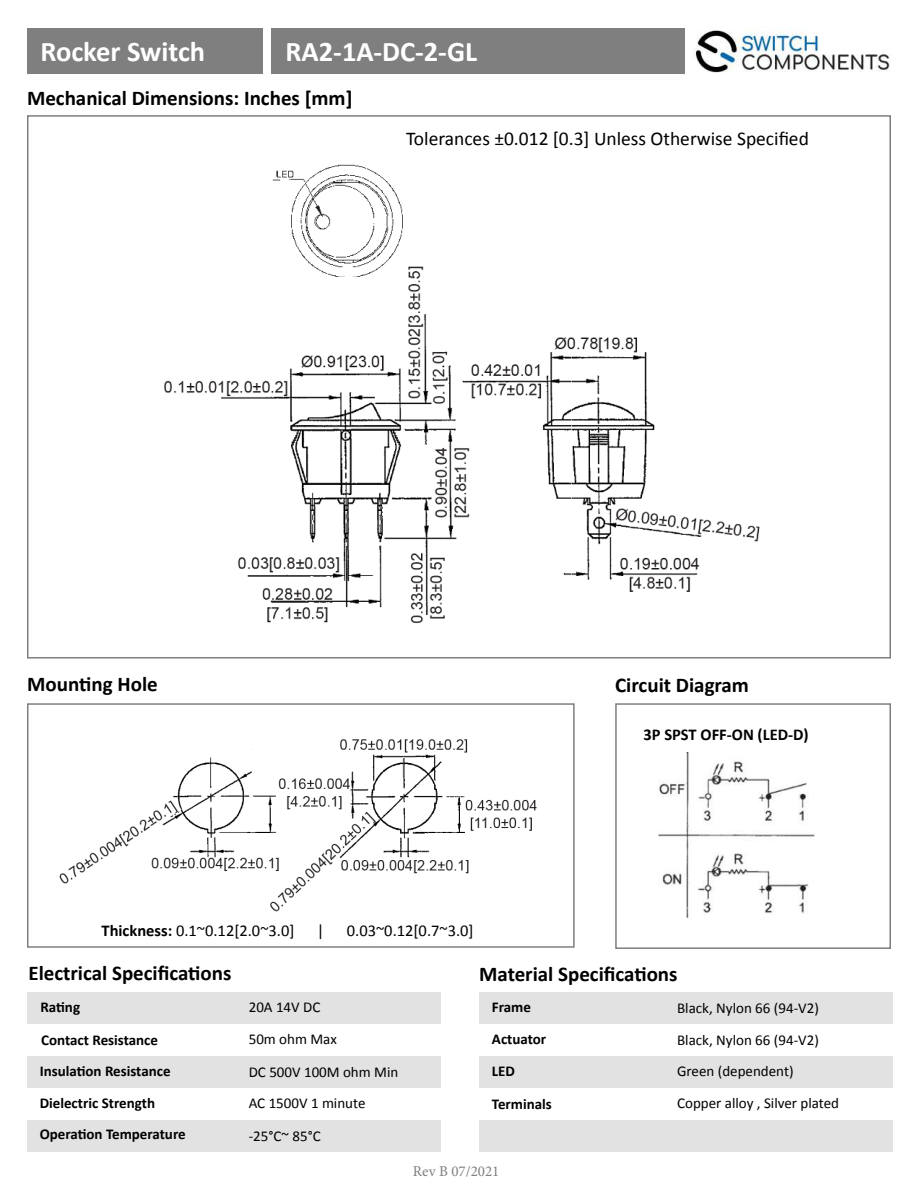
<style>
.page{position:relative;width:918px;height:1188px;background:#fff}
.page>*{position:absolute;margin:0;border:0;box-sizing:border-box;transform-origin:0 0}
.t1{font:700 28.5px "Calibri";color:#fff}
.t2{font:700 21px "Calibri";color:#000}
.t3{font:19.5px "Calibri";color:#000}
.t4{font:16.5px "Calibri";color:#000}
.t5{font:700 16.5px "Calibri";color:#000}
.t6{font:15px/31.8px "Calibri";color:#000;text-align:justify}
.t7{font:700 15px/32.2px "Calibri";color:#000}
.t8{font:15px "Minion Pro";color:#7f7f7f}
.s1{font-weight:700}
</style>
<div class="page">
<img style="left:695px;top:30px;width:196px;height:43px">
<div style="left:27px;top:29px;width:236px;height:45px;background:#7f7f7f"></div>
<div style="left:27px;top:703px;width:548px;height:245px;border:2px solid #7f7f7f"></div>
<div style="left:615px;top:703px;width:276px;height:246px;border:2px solid #7f7f7f"></div>
<div style="left:27px;top:992px;width:414px;height:31px;background:#e2e2e2"></div>
<div style="left:479px;top:992px;width:414px;height:31px;background:#e2e2e2"></div>
<div style="left:27px;top:1056px;width:414px;height:32px;background:#e2e2e2"></div>
<div style="left:479px;top:1056px;width:414px;height:32px;background:#e2e2e2"></div>
<div style="left:27px;top:1120px;width:414px;height:32px;background:#e2e2e2"></div>
<div style="left:479px;top:1120px;width:414px;height:32px;background:#e2e2e2"></div>
<div style="left:271px;top:28px;width:414px;height:46px;background:#7f7f7f"></div>
<img style="left:59px;top:739px;width:478px;height:173px">
<img style="left:658px;top:752px;width:157px;height:166px">
<img style="left:164px;top:266px;width:596px;height:358px">
<div style="left:260px;top:228px;width:135px;height:78px;background:#fff"></div>
<img style="left:272px;top:164px;width:135px;height:112px">
<h1 class="t1" style="left:40px;top:31px;width:166px">Rocker Switch</h1>
<h1 class="t1" style="left:286px;top:31px;width:193px">RA2-1A-DC-2-GL</h1>
<h2 class="t2" style="left:27px;top:90px;width:327px">Mechanical Dimensions: Inches [mm]</h2>
<h3 class="t3" style="left:406px;top:126px;width:404px">Tolerances ±0.012 [0.3] Unless Otherwise Speci昀椀ed</h3>
<h2 class="t2" style="left:27px;top:669px;width:132px">Moun琀椀ng Hole</h2>
<h2 class="t2" style="left:615px;top:671px;width:135px">Circuit Diagram</h2>
<p class="t4" style="left:102px;top:924px;width:194px"><span class="s1">Thickness:</span> 0.1~0.12[2.0~3.0]</p>
<p class="t4" style="left:317px;top:924px;width:9px">|</p>
<p class="t4" style="left:347px;top:924px;width:128px">0.03~0.12[0.7~3.0]</p>
<p class="t5" style="left:644px;top:728px;width:167px">3P SPST OFF-ON (LED-D)</p>
<h2 class="t2" style="left:28px;top:958px;width:205px">Electrical Speci昀椀ca琀椀ons</h2>
<h2 class="t2" style="left:479px;top:959px;width:200px">Material Speci昀椀ca琀椀ons</h2>
<p class="t7" style="left:40px;top:990px;width:41px">Ra琀椀ng</p>
<p class="t7" style="left:492px;top:992px;width:41px">Frame</p>
<p class="t6" style="left:249px;top:992px;width:73px">20A 14V DC</p>
<p class="t6" style="left:677px;top:993px;width:143px">Black, Nylon 66 (94-V2)<br>Black, Nylon 66 (94-V2)<br>Green (dependent)</p>
<p class="t6" style="left:249px;top:1089px;width:118px">AC 1500V 1 minute</p>
<p class="t6" style="left:677px;top:1087px;width:164px">Copper alloy , Silver plated</p>
<p class="t6" style="left:249px;top:1121px;width:74px">-25°C~ 85°C</p>
<p class="t6" style="left:249px;top:1024px;width:90px">50m ohm Max</p>
<p class="t7" style="left:41px;top:1023px;width:118px">Contact Resistance</p>
<p class="t7" style="left:492px;top:1023px;width:56px">Actuator</p>
<p class="t7" style="left:40px;top:1055px;width:132px">Insula琀椀on Resistance<br>Dielectric Strength</p>
<p class="t7" style="left:40px;top:1118px;width:148px">Opera琀椀on Temperature</p>
<p class="t6" style="left:249px;top:1057px;width:151px">DC 500V 100M ohm Min</p>
<p class="t7" style="left:492px;top:1056px;width:62px">LED<br>Terminals</p>
<p class="t8" style="left:413px;top:1162px;width:88px">Rev B 07/2021</p>
</div>
